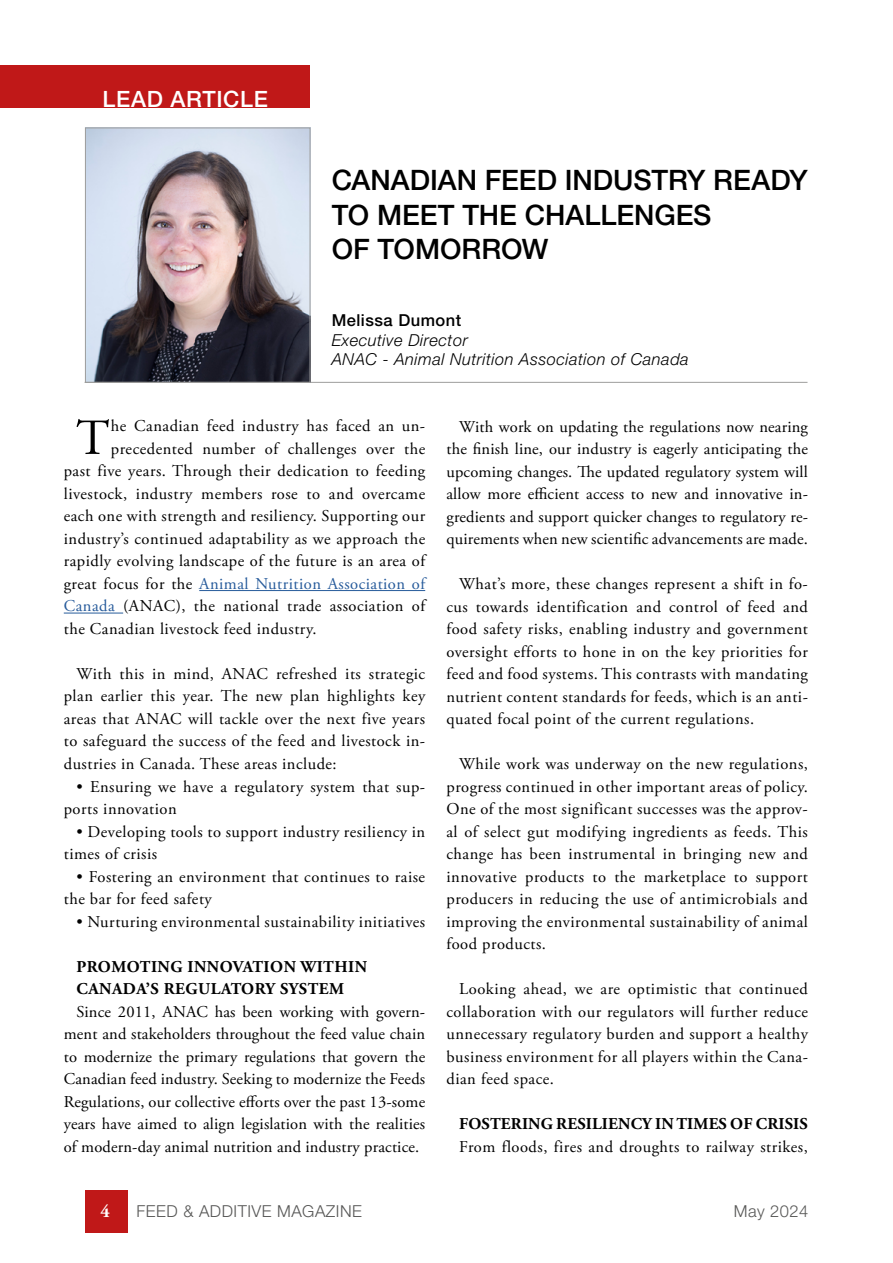
<style>
.page{position:relative;width:893px;height:1263px;background:#fff}
.page>*{position:absolute;margin:0;border:0;box-sizing:border-box;transform-origin:0 0}
.t1{font:50.4px "Adobe Garamond Pro";color:#000}
.t2{font:500 28.2px/34.5px "Helvetica Neue LT Pro";letter-spacing:-.005em;color:#000}
.t3{font:500 22.5px "Helvetica Neue LT Pro";letter-spacing:.03em;color:#fff}
.t4{font:700 18px "Adobe Garamond Pro";color:#fff}
.t5{font:16.5px/22.5px "Adobe Garamond Pro";letter-spacing:.03em;color:#000;text-align:justify}
.t6{font:italic 300 16.5px/19.5px "Helvetica Neue LT Pro";letter-spacing:.03em;color:#000}
.t7{font:700 16.5px/22.5px "Adobe Garamond Pro";letter-spacing:.03em;color:#000}
.t8{font:16.5px "Adobe Garamond Pro";letter-spacing:.03em;color:#275b9b}
.t9{font:700 16.5px "Adobe Garamond Pro";letter-spacing:.01em;color:#000}
.t10{font:300 16.5px "Helvetica Neue LT Pro";letter-spacing:.03em;color:#575756}
.t11{font:500 16.5px "Helvetica Neue LT Pro";letter-spacing:.03em;color:#000}
.s1{color:#000}
.s2{color:#275b9b}
</style>
<div class="page">
<div style="left:85px;top:1191px;width:43px;height:42px;background:#c01818"></div>
<hr style="left:199px;top:590px;width:226px;height:1px;background:#275b9b">
<hr style="left:64px;top:613px;width:59px;height:1px;background:#275b9b">
<img style="left:87px;top:130px;width:221px;height:251px">
<div style="left:85px;top:128px;width:225px;height:255px;border:1px solid #9d9d9c"></div>
<hr style="left:85px;top:382px;width:722px;height:1px;background:#9d9d9c">
<div style="left:0;top:65px;width:310px;height:42px;background:#c01818"></div>
<h3 class="t3" style="left:103px;top:85px;width:167px">LEAD ARTICLE</h3>
<h2 class="t2" style="left:332px;top:163px;width:478px">CANADIAN FEED INDUSTRY READY<br>TO MEET THE CHALLENGES<br>OF TOMORROW</h2>
<p class="t11" style="left:332px;top:311px;width:131px">Melissa Dumont</p>
<p class="t6" style="left:332px;top:330px;width:359px">Executive Director<br>ANAC - Animal Nutrition Association of Canada</p>
<h1 class="t1" style="left:76px;top:408px;width:35px">T</h1>
<p class="t5" style="left:111px;top:415px;width:316px">he Canadian feed industry has faced an un-</p>
<p class="t5" style="left:111px;top:438px;width:316px">precedented number of challenges over the</p>
<p class="t5" style="left:64px;top:460px;width:363px">past five years. Through their dedication to feeding</p>
<p class="t5" style="left:64px;top:483px;width:363px">livestock, industry members rose to and overcame</p>
<p class="t5" style="left:64px;top:505px;width:363px">each one with strength and resiliency. Supporting our</p>
<p class="t5" style="left:64px;top:528px;width:363px">industry’s continued adaptability as we approach the</p>
<p class="t5" style="left:64px;top:550px;width:363px">rapidly evolving landscape of the future is an area of</p>
<p class="t8" style="left:64px;top:574px;width:363px"><span class="s1">great focus for the</span> Animal Nutrition Association of</p>
<p class="t5" style="left:64px;top:595px;width:363px"><span class="s2">Canada</span> (ANAC), the national trade association of</p>
<p class="t5" style="left:64px;top:618px;width:254px">the Canadian livestock feed industry.</p>
<p class="t5" style="left:64px;top:663px;width:363px;text-indent:13px">With this in mind, ANAC refreshed its strategic plan earlier this year. The new plan highlights key areas that ANAC will tackle over the next five years to safeguard the success of the feed and livestock in&shy;dustries in Canada. These areas include:</p>
<p class="t5" style="left:64px;top:776px;width:363px;text-indent:13px">• Ensuring we have a regulatory system that sup&shy;ports innovation</p>
<p class="t5" style="left:64px;top:821px;width:363px;text-indent:13px">• Developing tools to support industry resiliency in times of crisis</p>
<p class="t5" style="left:64px;top:866px;width:363px;text-indent:13px">• Fostering an environment that continues to raise the bar for feed safety</p>
<p class="t5" style="left:77px;top:911px;width:350px">• Nurturing environmental sustainability initiatives</p>
<p class="t7" style="left:77px;top:955px;width:292px">PROMOTING INNOVATION WITHIN<br>CANADA’S REGULATORY SYSTEM</p>
<p class="t5" style="left:64px;top:1001px;width:363px;text-indent:13px">Since 2011, ANAC has been working with govern&shy;ment and stakeholders throughout the feed value chain to modernize the primary regulations that govern the Canadian feed industry. Seeking to modernize the Feeds Regulations, our collective efforts over the past 13-some years have aimed to align legislation with the realities of modern-day animal nutrition and industry practice.</p>
<p class="t5" style="left:446px;top:416px;width:363px;text-indent:13px">With work on updating the regulations now nearing the finish line, our industry is eagerly anticipating the upcoming changes. The updated regulatory system will allow more efficient access to new and innovative in&shy;gredients and support quicker changes to regulatory re&shy;quirements when new scientific advancements are made.</p>
<p class="t5" style="left:446px;top:573px;width:363px;text-indent:13px">What’s more, these changes represent a shift in fo&shy;cus towards identification and control of feed and food safety risks, enabling industry and government oversight efforts to hone in on the key priorities for feed and food systems. This contrasts with mandating nutrient content standards for feeds, which is an anti&shy;quated focal point of the current regulations.</p>
<p class="t5" style="left:446px;top:753px;width:363px;text-indent:13px">While work was underway on the new regulations, progress continued in other important areas of policy.<br>One of the most significant successes was the approv&shy;al of select gut modifying ingredients as feeds. This change has been instrumental in bringing new and innovative products to the marketplace to support producers in reducing the use of antimicrobials and improving the environmental sustainability of animal food products.</p>
<p class="t5" style="left:446px;top:978px;width:363px;text-indent:13px">Looking ahead, we are optimistic that continued collaboration with our regulators will further reduce unnecessary regulatory burden and support a healthy business environment for all players within the Cana&shy;dian feed space.</p>
<p class="t9" style="left:459px;top:1114px;width:350px">FOSTERING RESILIENCY IN TIMES OF CRISIS</p>
<p class="t5" style="left:459px;top:1136px;width:350px">From floods, fires and droughts to railway strikes,</p>
<p class="t4" style="left:101px;top:1201px;width:11px">4</p>
<p class="t10" style="left:137px;top:1201px;width:227px">FEED &amp; ADDITIVE MAGAZINE</p>
<p class="t10" style="left:734px;top:1201px;width:76px">May 2024</p>
</div>
